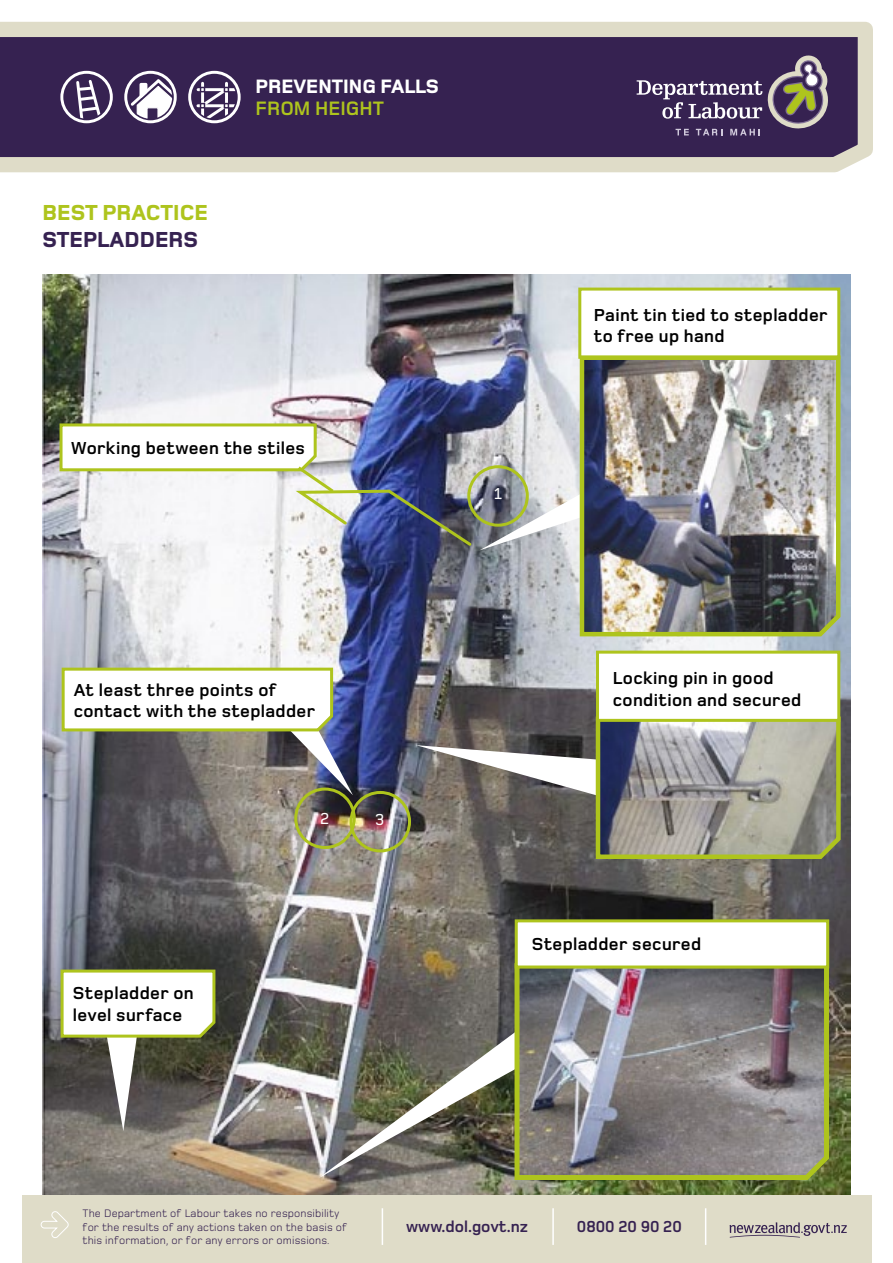
<style>
.page{position:relative;width:893px;height:1263px;background:#fff}
.page>*{position:absolute;margin:0;border:0;box-sizing:border-box;transform-origin:0 0}
.t1{font:800 22.5px "Foundry Monoline";color:#aec41d}
.t2{font:800 22.5px "Foundry Monoline";color:#362251}
.t3{font:800 20.1px "Foundry Monoline";color:#fff}
.t4{font:700 20.1px "Foundry Monoline";color:#aec41d}
.t5{font:700 18px/21.6px "Foundry Monoline";letter-spacing:.02em;color:#000}
.t6{font:700 16.5px "Foundry Monoline";color:#362251}
.t7{font:500 16.5px "Foundry Monoline";color:#fff}
.t8{font:11.25px/13.5px "Foundry Monoline";letter-spacing:.01em;color:#362251}
</style>
<div class="page">
<img style="left:43px;top:274px;width:807px;height:921px">
<svg style="left:0;top:21px;width:873px;height:152px;background:#645572"></svg>
<div style="left:22px;top:1195px;width:849px;height:68px;background:#dfdcc8"></div>
<svg style="left:40px;top:1211px;width:29px;height:27px"></svg>
<hr style="left:382px;top:1208px;width:1px;height:37px;background:#fff">
<hr style="left:552px;top:1208px;width:2px;height:37px;background:#fff">
<hr style="left:705px;top:1208px;width:1px;height:37px;background:#fff">
<svg style="left:729px;top:1222px;width:118px;height:15px"></svg>
<svg style="left:637px;top:54px;width:192px;height:81px;background:#5a4a6a"></svg>
<div style="left:60px;top:71px;width:53px;height:52px;border:3px solid #fff;border-radius:50%"></div>
<div style="left:65px;top:75px;width:43px;height:44px;background:#362251;border-radius:50%"></div>
<svg style="left:74px;top:78px;width:34px;height:41px"></svg>
<div style="left:124px;top:71px;width:53px;height:52px;border:3px solid #fff;border-radius:50%"></div>
<div style="left:129px;top:75px;width:43px;height:44px;background:#362251;border-radius:50%"></div>
<svg style="left:129px;top:77px;width:43px;height:42px"></svg>
<div style="left:188px;top:71px;width:53px;height:52px;border:3px solid #fff;border-radius:50%"></div>
<div style="left:194px;top:77px;width:41px;height:41px;background:#362251;border-radius:50%"></div>
<hr style="left:198px;top:88px;width:38px;height:3px;background:#fff">
<hr style="left:198px;top:104px;width:38px;height:3px;background:#fff">
<hr style="left:201px;top:83px;width:3px;height:36px;background:#fff">
<hr style="left:225px;top:83px;width:3px;height:36px;background:#fff">
<svg style="left:198px;top:86px;width:32px;height:33px"></svg>
<img style="left:319px;top:1027px;width:193px;height:151px">
<img style="left:512px;top:961px;width:319px;height:221px">
<svg style="left:577px;top:286px;width:265px;height:67px"></svg>
<svg style="left:416px;top:649px;width:427px;height:212px"></svg>
<svg style="left:513px;top:918px;width:318px;height:52px"></svg>
<img style="left:577px;top:353px;width:266px;height:286px">
<div style="left:294px;top:787px;width:62px;height:62px;border:3px solid #aec41d;border-radius:50%"></div>
<div style="left:350px;top:791px;width:61px;height:61px;border:3px solid #aec41d;border-radius:50%"></div>
<img style="left:58px;top:422px;width:571px;height:128px">
<svg style="left:60px;top:666px;width:293px;height:129px"></svg>
<svg style="left:59px;top:968px;width:158px;height:163px"></svg>
<p class="t1" style="left:43px;top:200px;width:167px">BEST PRACTICE</p>
<p class="t2" style="left:43px;top:227px;width:15px">STEPLADDERS</p>
<p class="t3" style="left:255px;top:75px;width:99px">PREVENTING</p>
<p class="t3" style="left:380px;top:75px;width:60px">FALLS</p>
<p class="t4" style="left:255px;top:97px;width:130px">from height</p>
<p class="t5" style="left:71px;top:437px;width:236px">Working between the stiles</p>
<p class="t7" style="left:494px;top:485px;width:9px">1</p>
<p class="t5" style="left:594px;top:304px;width:235px">Paint tin tied to stepladder to free up hand</p>
<p class="t5" style="left:74px;top:679px;width:243px">At least three points of contact with the stepladder</p>
<p class="t5" style="left:73px;top:982px;width:122px">Stepladder on level surface</p>
<p class="t7" style="left:320px;top:809px;width:11px">2</p>
<p class="t7" style="left:375px;top:810px;width:11px">3</p>
<p class="t5" style="left:613px;top:667px;width:190px">Locking pin in good condition and secured</p>
<p class="t5" style="left:532px;top:933px;width:171px">Stepladder secured</p>
<p class="t8" style="left:83px;top:1207px;width:266px">The Department of Labour takes no responsibility for the results of any actions taken on the basis of this information, or for any errors or omissions.</p>
<p class="t6" style="left:406px;top:1217px;width:123px">www.dol.govt.nz</p>
<p class="t6" style="left:577px;top:1217px;width:106px">0800 20 90 20</p>
</div>
